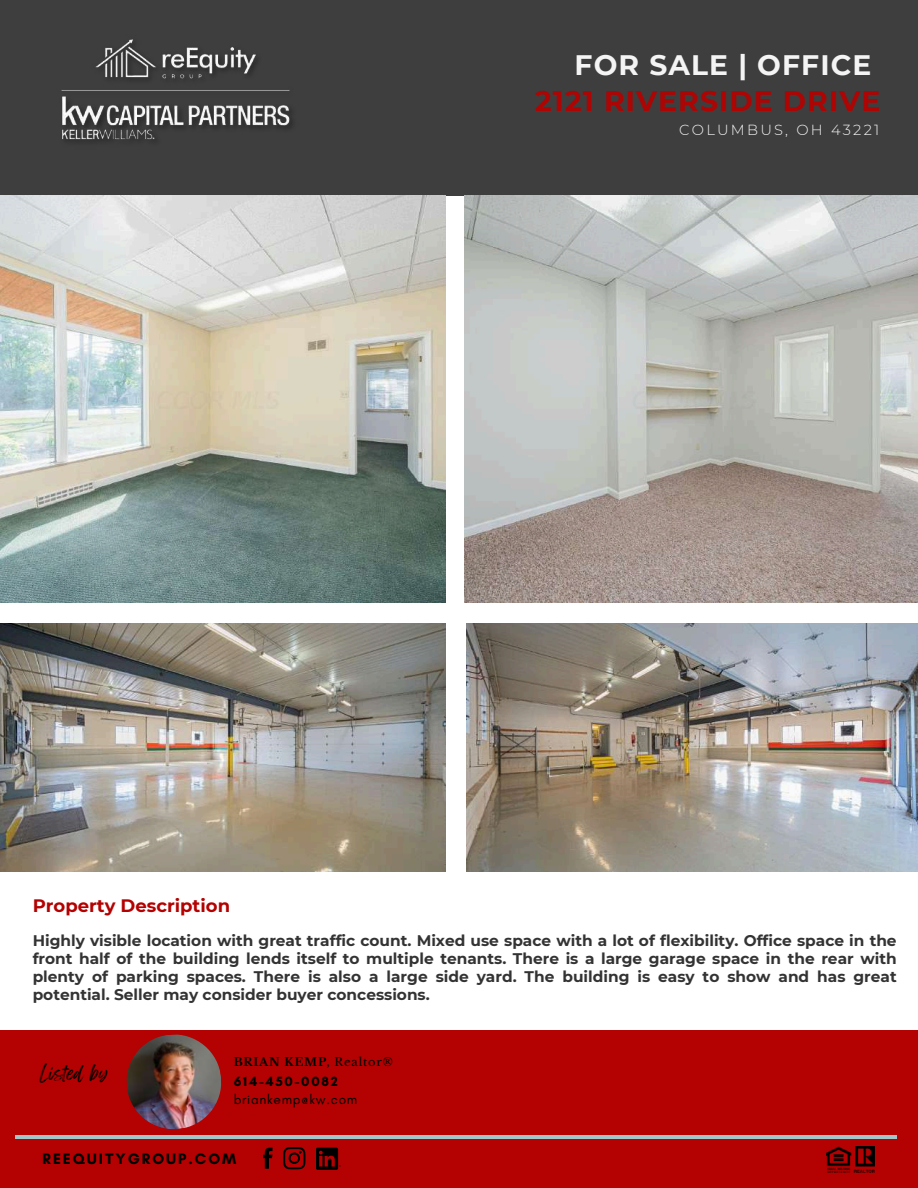
<style>
.page{position:relative;width:918px;height:1188px;background:#fff}
.page>*{position:absolute;margin:0;border:0;box-sizing:border-box;transform-origin:0 0}
.t1{font:700 28.2px "Montserrat";letter-spacing:.04em;color:#b40101}
.t2{font:700 28.2px "Montserrat";letter-spacing:.04em;color:#fff}
.t3{font:700 18px "Montserrat";color:#b40101}
.t4{font:16.35px "Feeling Passionate";letter-spacing:.01em;color:#000}
.t5{font:700 15.45px "Glacial Indifference";letter-spacing:.13em;color:#000}
.t6{font:700 15.3px/18px "Montserrat";color:#333;text-align:justify}
.t7{font:300 14.7px "Montserrat";letter-spacing:.15em;color:#fff}
.t8{font:13.65px "Glacial Indifference";letter-spacing:.055em;color:#000}
.t9{font:700 13.65px "Glacial Indifference";letter-spacing:.13em;color:#000}
.t10{font:700 11.4px "Libre Baskerville";letter-spacing:.07em;color:#000}
.s1{font-weight:400}
</style>
<div class="page">
<div style="left:0;top:1030px;width:918px;height:158px;background:#b40101"></div>
<div style="left:0;top:0;width:918px;height:196px;background:#3e3e3e"></div>
<img style="left:61px;top:39px;width:231px;height:102px">
<img style="left:0;top:196px;width:446px;height:407px">
<img style="left:465px;top:196px;width:453px;height:407px">
<img style="left:466px;top:623px;width:452px;height:248px">
<img style="left:826px;top:1146px;width:49px;height:26px">
<svg style="left:283px;top:1147px;width:22px;height:22px"></svg>
<svg style="left:263px;top:1148px;width:10px;height:21px"></svg>
<div style="left:316px;top:1148px;width:22px;height:22px;background:#000;border-radius:2px"></div>
<svg style="left:319px;top:1151px;width:22px;height:16px"></svg>
<hr style="left:15px;top:1136px;width:882px;height:2px;background:#a1c7cb">
<img style="left:126px;top:1034px;width:96px;height:95px">
<img style="left:0;top:623px;width:445px;height:248px">
<p class="t3" style="left:33px;top:895px;width:199px">Property Description</p>
<h1 class="t2" style="left:575px;top:48px;width:298px">FOR SALE | OFFICE</h1>
<h1 class="t1" style="left:535px;top:84px;width:347px">2121 RIVERSIDE DRIVE</h1>
<p class="t7" style="left:679px;top:120px;width:202px">COLUMBUS, OH 43221</p>
<p class="t6" style="left:33px;top:932px;width:866px">Highly visible location with great traffic count. Mixed use space with a lot of flexibility. Office space in the front half of the building lends itself to multiple tenants. There is a large garage space in the rear with plenty of parking spaces. There is also a large side yard. The building is easy to show and has great potential. Seller may consider buyer concessions.</p>
<p class="t4" style="left:40px;top:1060px;width:70px">Listed by</p>
<p class="t10" style="left:234px;top:1055px;width:161px">BRIAN KEMP, <span class="s1">Realtor®</span></p>
<p class="t9" style="left:234px;top:1073px;width:106px">614-450-0082</p>
<p class="t8" style="left:234px;top:1091px;width:125px">briankemp@kw.com</p>
<p class="t5" style="left:43px;top:1149px;width:195px">REEQUITYGROUP.COM</p>
</div>
